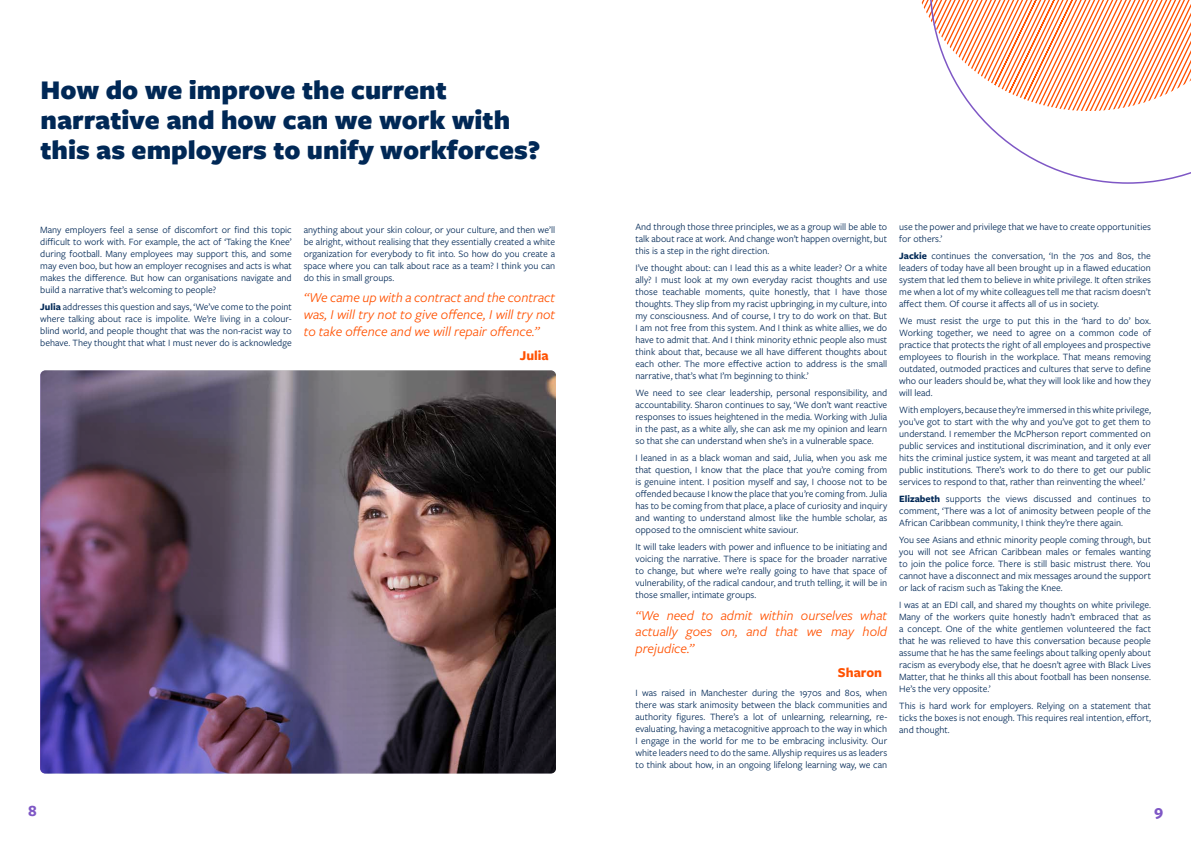
<style>
.page{position:relative;width:1191px;height:842px;background:#fff}
.page>*{position:absolute;margin:0;border:0;box-sizing:border-box;transform-origin:0 0}
.t1{font:900 28px/30px "Freight Sans Pro";color:#002856}
.t2{font:700 16.2px "Freight Sans Pro";color:#7e57c5}
.t3{font:italic 14px/16.8px "Freight Sans Pro";color:#ff5100;text-align:justify}
.t4{font:700 14px "Freight Sans Pro";color:#ff5100}
.t5{font:10px/12px "Freight Sans Pro";color:#002856;text-align:justify}
.s1{font-weight:700}
</style>
<div class="page">
<svg style="left:929px;top:0;width:262px;height:184px"></svg>
<img style="left:40px;top:370px;width:515px;height:403px;border-radius:5px">
<h1 class="t1" style="left:41px;top:74px;width:501px">How do we improve the current narrative and how can we work with this as employers to unify workforces?</h1>
<p class="t5" style="left:40px;top:223px;width:253px">Many employers feel a sense of discomfort or find this topic difficult to work with. For example, the act of ‘Taking the Knee’ during football. Many employees may support this, and some may even boo, but how an employer recognises and acts is what makes the difference. But how can organisations navigate and build a narrative that’s welcoming to people?</p>
<p class="t5" style="left:40px;top:300px;width:253px"><span class="s1">Julia</span> addresses this question and says, ‘We’ve come to the point where talking about race is impolite. We’re living in a colour&shy;blind world, and people thought that was the non-racist way to behave. They thought that what I must never do is acknowledge</p>
<p class="t5" style="left:304px;top:223px;width:253px">anything about your skin colour, or your culture, and then we’ll be alright, without realising that they essentially created a white organization for everybody to fit into. So how do you create a space where you can talk about race as a team? I think you can do this in small groups.</p>
<h3 class="t3" style="left:304px;top:289px;width:253px">“We came up with a contract and the contract was, I will try not to give offence, I will try not to take offence and we will repair offence.”</h3>
<h3 class="t4" style="left:520px;top:345px;width:30px">Julia</h3>
<p class="t5" style="left:635px;top:220px;width:253px">And through those three principles, we as a group will be able to talk about race at work. And change won’t happen overnight, but this is a step in the right direction.</p>
<p class="t5" style="left:635px;top:261px;width:253px">I’ve thought about: can I lead this as a white leader? Or a white ally? I must look at my own everyday racist thoughts and use those teachable moments, quite honestly, that I have those thoughts. They slip from my racist upbringing, in my culture, into my consciousness. And of course, I try to do work on that. But I am not free from this system. And I think as white allies, we do have to admit that. And I think minority ethnic people also must think about that, because we all have different thoughts about each other. The more effective action to address is the small narrative, that’s what I’m beginning to think.’</p>
<p class="t5" style="left:635px;top:386px;width:253px">We need to see clear leadership, personal responsibility, and accountability. Sharon continues to say, ‘We don’t want reactive responses to issues heightened in the media. Working with Julia in the past, as a white ally, she can ask me my opinion and learn so that she can understand when she’s in a vulnerable space.</p>
<p class="t5" style="left:635px;top:451px;width:253px">I leaned in as a black woman and said, Julia, when you ask me that question, I know that the place that you’re coming from is genuine intent. I position myself and say, I choose not to be offended because I know the place that you’re coming from. Julia has to be coming from that place, a place of curiosity and inquiry and wanting to understand almost like the humble scholar, as opposed to the omniscient white saviour.</p>
<p class="t5" style="left:635px;top:540px;width:253px">It will take leaders with power and influence to be initiating and voicing the narrative. There is space for the broader narrative to change, but where we’re really going to have that space of vulnerability, of the radical candour, and truth telling, it will be in those smaller, intimate groups.</p>
<h3 class="t3" style="left:635px;top:606px;width:253px">“We need to admit within ourselves what actually goes on, and that we may hold prejudice.”</h3>
<h3 class="t4" style="left:838px;top:663px;width:46px">Sharon</h3>
<p class="t5" style="left:635px;top:686px;width:253px">I was raised in Manchester during the 1970s and 80s, when there was stark animosity between the black communities and authority figures. There’s a lot of unlearning, relearning, re&shy;evaluating, having a metacognitive approach to the way in which I engage in the world for me to be embracing inclusivity. Our white leaders need to do the same. Allyship requires us as leaders to think about how, in an ongoing lifelong learning way, we can</p>
<p class="t5" style="left:899px;top:220px;width:253px">use the power and privilege that we have to create opportunities for others.’</p>
<p class="t5" style="left:899px;top:249px;width:253px"><span class="s1">Jackie</span> continues the conversation, ‘In the 70s and 80s, the leaders of today have all been brought up in a flawed education system that led them to believe in white privilege. It often strikes me when a lot of my white colleagues tell me that racism doesn’t affect them. Of course it affects all of us in society.</p>
<p class="t5" style="left:899px;top:314px;width:253px">We must resist the urge to put this in the ‘hard to do’ box.<br>Working together, we need to agree on a common code of practice that protects the right of all employees and prospective employees to flourish in the workplace. That means removing outdated, outmoded practices and cultures that serve to define who our leaders should be, what they will look like and how they will lead.</p>
<p class="t5" style="left:899px;top:403px;width:253px">With employers, because they’re immersed in this white privilege, you’ve got to start with the why and you’ve got to get them to understand. I remember the McPherson report commented on public services and institutional discrimination, and it only ever hits the criminal justice system, it was meant and targeted at all public institutions. There’s work to do there to get our public services to respond to that, rather than reinventing the wheel.’</p>
<p class="t5" style="left:899px;top:492px;width:253px"><span class="s1">Elizabeth</span> supports the views discussed and continues to comment, ‘There was a lot of animosity between people of the African Caribbean community, I think they’re there again.</p>
<p class="t5" style="left:899px;top:533px;width:253px">You see Asians and ethnic minority people coming through, but you will not see African Caribbean males or females wanting to join the police force. There is still basic mistrust there. You cannot have a disconnect and mix messages around the support or lack of racism such as Taking the Knee.</p>
<p class="t5" style="left:899px;top:598px;width:253px">I was at an EDI call, and shared my thoughts on white privilege.<br>Many of the workers quite honestly hadn’t embraced that as a concept. One of the white gentlemen volunteered the fact that he was relieved to have this conversation because people assume that he has the same feelings about talking openly about racism as everybody else, that he doesn’t agree with Black Lives Matter, that he thinks all this about football has been nonsense.<br>He’s the very opposite.’</p>
<p class="t5" style="left:899px;top:699px;width:253px">This is hard work for employers. Relying on a statement that ticks the boxes is not enough. This requires real intention, effort, and thought.</p>
<h2 class="t2" style="left:28px;top:800px;width:10px">8</h2>
<h2 class="t2" style="left:1154px;top:800px;width:11px">9</h2>
</div>
